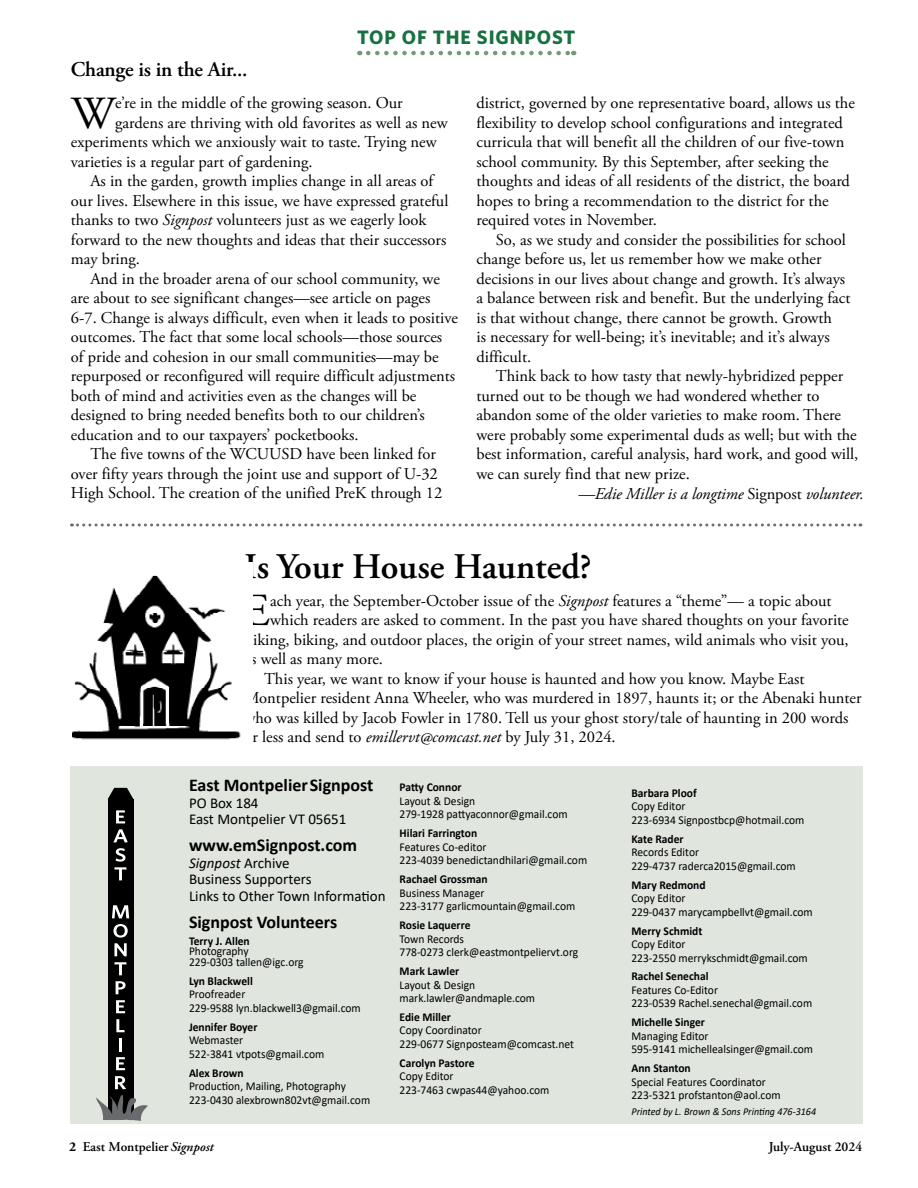
<style>
.page{position:relative;width:918px;height:1188px;background:#fff}
.page>*{position:absolute;margin:0;border:0;box-sizing:border-box;transform-origin:0 0}
.t1{font:45.9px "Adobe Garamond Pro";color:#000}
.t2{font:600 36px "Adobe Garamond Pro";letter-spacing:-.01em;color:#000}
.t3{font:600 21px "Adobe Garamond Pro";color:#000}
.t4{font:700 19.5px "Whitney";letter-spacing:.05em;color:#187140}
.t5{font:700 18px "Calibri";color:#000}
.t6{font:16.5px/19.5px "Adobe Garamond Pro";color:#000}
.t7{font:italic 16.5px "Adobe Garamond Pro";letter-spacing:-.005em;color:#000}
.t8{font:15px/16.5px "Calibri";color:#000}
.t9{font:600 13.5px "Adobe Garamond Pro";color:#000}
.t10{font:12px/13.5px "Calibri";color:#000;scale:.96 1}
.t11{font:700 12px "Calibri";color:#000;scale:.96 1}
.t12{font:italic 10.5px "Calibri";color:#000;scale:.96 1}
.s1{font-style:italic}
.s2{font-style:normal}
.s3{font-weight:700}
</style>
<div class="page">
<div style="left:70px;top:767px;width:792px;height:357px;background:#e0e5de"></div>
<div style="left:108px;top:799px;width:25px;height:317px;background:#000"></div>
<svg style="left:108px;top:788px;width:25px;height:35px"></svg>
<svg style="left:113px;top:829px;width:15px;height:51px"></svg>
<svg style="left:112px;top:905px;width:17px;height:13px"></svg>
<svg style="left:113px;top:924px;width:15px;height:32px"></svg>
<svg style="left:114px;top:962px;width:13px;height:13px"></svg>
<svg style="left:116px;top:981px;width:10px;height:13px"></svg>
<svg style="left:116px;top:1000px;width:9px;height:13px"></svg>
<svg style="left:116px;top:1019px;width:9px;height:13px"></svg>
<svg style="left:119px;top:1038px;width:3px;height:13px"></svg>
<svg style="left:116px;top:1057px;width:9px;height:13px"></svg>
<svg style="left:96px;top:1076px;width:52px;height:45px"></svg>
<svg style="left:71px;top:524px;width:790px;height:2px"></svg>
<svg style="left:368px;top:51px;width:206px;height:4px"></svg>
<img style="left:72px;top:575px;width:169px;height:165px">
<p class="t3" style="left:71px;top:57px;width:178px">Change is in the Air...</p>
<p class="t4" style="left:357px;top:25px;width:220px">TOP OF THE SIGNPOST</p>
<h1 class="t1" style="left:71px;top:86px;width:46px">W</h1>
<p class="t6" style="left:115px;top:94px;width:289px">e’re in the middle of the growing season. Our</p>
<p class="t6" style="left:115px;top:113px;width:334px">gardens are thriving with old favorites as well as new</p>
<p class="t6" style="left:71px;top:133px;width:367px">experiments which we anxiously wait to taste. Trying new</p>
<p class="t6" style="left:71px;top:152px;width:243px">varieties is a regular part of gardening.</p>
<p class="t6" style="left:90px;top:172px;width:344px">As in the garden, growth implies change in all areas of</p>
<p class="t6" style="left:71px;top:191px;width:379px">our lives. Elsewhere in this issue, we have expressed grateful</p>
<p class="t6" style="left:71px;top:211px;width:357px">thanks to two <span class="s1">Signpost</span> volunteers just as we eagerly look</p>
<p class="t6" style="left:71px;top:231px;width:377px">forward to the new thoughts and ideas that their successors</p>
<p class="t6" style="left:71px;top:250px;width:71px">may bring.</p>
<p class="t6" style="left:90px;top:270px;width:351px">And in the broader arena of our school community, we</p>
<p class="t6" style="left:71px;top:289px;width:361px">are about to see significant changes—see article on pages</p>
<p class="t6" style="left:71px;top:309px;width:389px">6-7. Change is always difficult, even when it leads to positive</p>
<p class="t6" style="left:71px;top:328px;width:373px">outcomes. The fact that some local schools—those sources</p>
<p class="t6" style="left:71px;top:348px;width:369px">of pride and cohesion in our small communities—may be</p>
<p class="t6" style="left:71px;top:367px;width:386px">repurposed or reconfigured will require difficult adjustments</p>
<p class="t6" style="left:71px;top:387px;width:347px">both of mind and activities even as the changes will be</p>
<p class="t6" style="left:71px;top:406px;width:355px">designed to bring needed benefits both to our children’s</p>
<p class="t6" style="left:71px;top:426px;width:289px">education and to our taxpayers’ pocketbooks.</p>
<p class="t6" style="left:90px;top:445px;width:347px">The five towns of the WCUUSD have been linked for</p>
<p class="t6" style="left:71px;top:465px;width:368px">over fifty years through the joint use and support of U-32</p>
<p class="t6" style="left:71px;top:484px;width:373px">High School. The creation of the unified PreK through 12</p>
<p class="t6" style="left:476px;top:94px;width:380px">district, governed by one representative board, allows us the flexibility to develop school configurations and integrated curricula that will benefit all the children of our five-town school community. By this September, after seeking the thoughts and ideas of all residents of the district, the board hopes to bring a recommendation to the district for the required votes in November.</p>
<p class="t6" style="left:476px;top:231px;width:376px;text-indent:19px">So, as we study and consider the possibilities for school change before us, let us remember how we make other decisions in our lives about change and growth. It’s always a balance between risk and benefit. But the underlying fact is that without change, there cannot be growth. Growth<br>is necessary for well-being; it’s inevitable; and it’s always difficult.</p>
<p class="t6" style="left:496px;top:367px;width:349px">Think back to how tasty that newly-hybridized pepper</p>
<p class="t6" style="left:476px;top:387px;width:345px">turned out to be though we had wondered whether to</p>
<p class="t6" style="left:476px;top:406px;width:366px">abandon some of the older varieties to make room. There</p>
<p class="t6" style="left:476px;top:426px;width:382px">were probably some experimental duds as well; but with the</p>
<p class="t6" style="left:476px;top:445px;width:383px">best information, careful analysis, hard work, and good will,</p>
<p class="t6" style="left:476px;top:465px;width:215px">we can surely find that new prize.</p>
<p class="t7" style="left:578px;top:483px;width:287px">—Edie Miller is a longtime <span class="s2">Signpost</span> volunteer.</p>
<h2 class="t2" style="left:245px;top:546px;width:349px">Is Your House Haunted?</h2>
<h1 class="t1" style="left:243px;top:583px;width:28px">E</h1>
<p class="t6" style="left:270px;top:592px;width:563px">ach year, the September-October issue of the <span class="s1">Signpost</span> features a “theme”— a topic about</p>
<p class="t6" style="left:270px;top:611px;width:580px">which readers are asked to comment. In the past you have shared thoughts on your favorite</p>
<p class="t6" style="left:245px;top:631px;width:606px">hiking, biking, and outdoor places, the origin of your street names, wild animals who visit you,</p>
<p class="t6" style="left:245px;top:650px;width:140px">as well as many more.</p>
<p class="t6" style="left:264px;top:670px;width:542px">This year, we want to know if your house is haunted and how you know. Maybe East</p>
<p class="t6" style="left:245px;top:689px;width:619px">Montpelier resident Anna Wheeler, who was murdered in 1897, haunts it; or the Abenaki hunter</p>
<p class="t6" style="left:245px;top:709px;width:605px">who was killed by Jacob Fowler in 1780. Tell us your ghost story/tale of haunting in 200 words</p>
<p class="t6" style="left:245px;top:728px;width:373px">or less and send to <span class="s1">emillervt@comcast.net</span> by July 31, 2024.</p>
<p class="t5" style="left:189px;top:772px;width:186px">East Montpelier Signpost</p>
<p class="t8" style="left:189px;top:794px;width:159px">PO Box 184<br>East Montpelier VT 05651</p>
<p class="t5" style="left:189px;top:832px;width:170px">www.emSignpost.com</p>
<p class="t8" style="left:189px;top:854px;width:198px"><span class="s1">Signpost</span> Archive<br>Business Supporters<br>Links to Other Town Information</p>
<p class="t5" style="left:189px;top:909px;width:150px">Signpost Volunteers</p>
<p class="t11" style="left:189px;top:932px;width:65px">Terry J. Allen</p>
<p class="t10" style="left:189px;top:946px;width:121px;line-height:10.5px">Photography<br>229-0303 tallen@igc.org</p>
<p class="t11" style="left:189px;top:972px;width:68px">Lyn Blackwell</p>
<p class="t10" style="left:189px;top:987px;width:180px">Proofreader<br>229-9588 lyn.blackwell3@gmail.com</p>
<p class="t11" style="left:189px;top:1018px;width:73px">Jennifer Boyer</p>
<p class="t10" style="left:189px;top:1033px;width:142px">Webmaster<br>522-3841 vtpots@gmail.com</p>
<p class="t11" style="left:189px;top:1064px;width:58px">Alex Brown</p>
<p class="t10" style="left:189px;top:1079px;width:190px">Production, Mailing, Photography<br>223-0430 alexbrown802vt@gmail.com</p>
<p class="t11" style="left:400px;top:779px;width:66px">Patty Connor</p>
<p class="t10" style="left:400px;top:794px;width:177px">Layout &amp; Design<br>279-1928 pattyaconnor@gmail.com</p>
<p class="t11" style="left:400px;top:825px;width:82px">Hilari Farrington</p>
<p class="t10" style="left:400px;top:840px;width:197px">Features Co-editor<br>223-4039 benedictandhilari@gmail.com</p>
<p class="t11" style="left:400px;top:871px;width:93px">Rachael Grossman</p>
<p class="t10" style="left:400px;top:886px;width:185px">Business Manager<br>223-3177 garlicmountain@gmail.com</p>
<p class="t11" style="left:400px;top:917px;width:75px">Rosie Laquerre</p>
<p class="t10" style="left:400px;top:932px;width:188px">Town Records<br>778-0273 clerk@eastmontpeliervt.org</p>
<p class="t11" style="left:400px;top:963px;width:64px">Mark Lawler</p>
<p class="t10" style="left:400px;top:978px;width:143px">Layout &amp; Design mark.lawler@andmaple.com</p>
<p class="t11" style="left:400px;top:1008px;width:55px">Edie Miller</p>
<p class="t10" style="left:400px;top:1023px;width:183px">Copy Coordinator<br>229-0677 Signposteam@comcast.net</p>
<p class="t11" style="left:400px;top:1054px;width:80px">Carolyn Pastore</p>
<p class="t10" style="left:400px;top:1069px;width:158px">Copy Editor<br>223-7463 cwpas44@yahoo.com</p>
<p class="t11" style="left:631px;top:784px;width:69px">Barbara Ploof</p>
<p class="t10" style="left:631px;top:799px;width:182px">Copy Editor<br>223-6934 Signpostbcp@hotmail.com</p>
<p class="t11" style="left:631px;top:830px;width:56px">Kate Rader</p>
<p class="t10" style="left:631px;top:845px;width:173px">Records Editor<br>229-4737 raderca2015@gmail.com</p>
<p class="t11" style="left:631px;top:876px;width:79px">Mary Redmond</p>
<p class="t10" style="left:631px;top:891px;width:190px">Copy Editor<br>229-0437 marycampbellvt@gmail.com</p>
<p class="t11" style="left:631px;top:922px;width:75px">Merry Schmidt</p>
<p class="t10" style="left:631px;top:937px;width:185px">Copy Editor<br>223-2550 merrykschmidt@gmail.com</p>
<p class="t11" style="left:631px;top:968px;width:82px">Rachel Senechal</p>
<p class="t10" style="left:631px;top:983px;width:190px">Features Co-Editor<br>223-0539 Rachel.senechal@gmail.com</p>
<p class="t11" style="left:631px;top:1014px;width:78px">Michelle Singer</p>
<p class="t10" style="left:631px;top:1029px;width:191px">Managing Editor<br>595-9141 michellealsinger@gmail.com</p>
<p class="t11" style="left:631px;top:1060px;width:63px">Ann Stanton</p>
<p class="t10" style="left:631px;top:1075px;width:157px">Special Features Coordinator<br>223-5321 profstanton@aol.com</p>
<p class="t12" style="left:631px;top:1104px;width:194px">Printed by L. Brown &amp; Sons Printing 476-3164</p>
<p class="t9" style="left:69px;top:1139px;width:146px"><span class="s3">2</span> East Montpelier <span class="s1">Signpost</span></p>
<p class="t9" style="left:769px;top:1139px;width:95px">July-August 2024</p>
</div>
